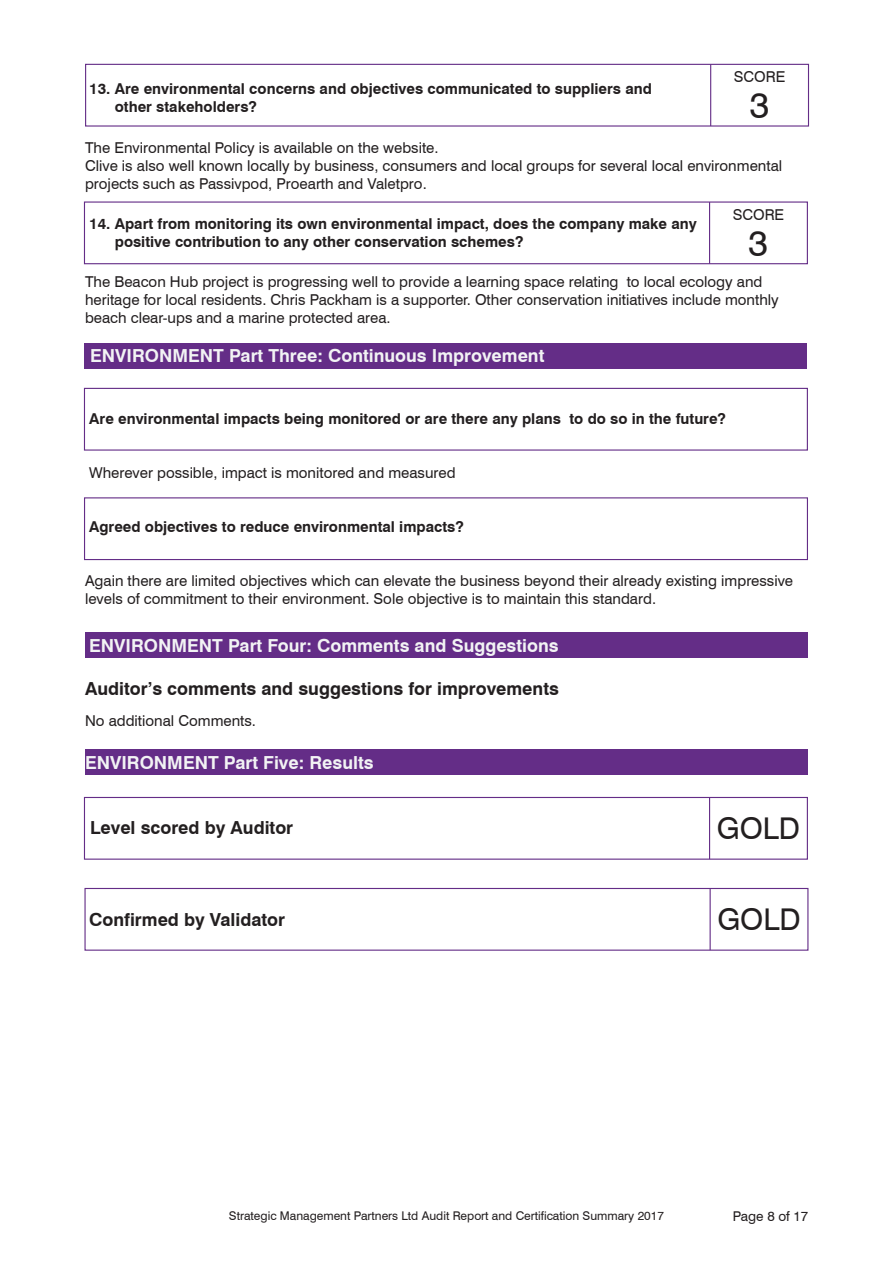
<style>
.page{position:relative;width:893px;height:1263px;background:#fff}
.page>*{position:absolute;margin:0;border:0;box-sizing:border-box;transform-origin:0 0}
.t1{font:36px "Swiss 721 BT";color:#231f20}
.t2{font:30px "Swiss 721 BT";color:#231f20}
.t3{font:700 18px "Swiss 721 BT";color:#f2f3f4}
.t4{font:700 18px "Swiss 721 BT";color:#231f20}
.t5{font:15px/18px "Swiss 721 BT";color:#231f20}
.t6{font:700 15px "Swiss 721 BT";color:#231f20}
.t7{font:13.5px "Swiss 721 BT";color:#231f20}
.t8{font:12px "Swiss 721 BT";color:#231f20}
</style>
<div class="page">
<div style="left:85px;top:632px;width:723px;height:26px;background:#642d87"></div>
<div style="left:84px;top:343px;width:723px;height:26px;background:#642d87"></div>
<div style="left:85px;top:749px;width:723px;height:26px;background:#642d87"></div>
<div style="left:84px;top:797px;width:724px;height:63px;border:1px solid #642d87"></div>
<hr style="left:709px;top:797px;width:1px;height:62px;background:#642d87">
<div style="left:84px;top:888px;width:724px;height:63px;border:1px solid #642d87"></div>
<hr style="left:710px;top:888px;width:1px;height:62px;background:#642d87">
<div style="left:84px;top:497px;width:724px;height:63px;border:1px solid #642d87"></div>
<div style="left:84px;top:388px;width:724px;height:63px;border:1px solid #642d87"></div>
<div style="left:84px;top:201px;width:724px;height:63px;border:1px solid #642d87"></div>
<hr style="left:709px;top:202px;width:1px;height:62px;background:#642d87">
<div style="left:85px;top:64px;width:724px;height:63px;border:1px solid #642d87"></div>
<hr style="left:710px;top:64px;width:1px;height:62px;background:#642d87">
<p class="t5" style="left:734px;top:68px;width:53px">SCORE</p>
<p class="t1" style="left:750px;top:83px;width:21px">3</p>
<p class="t6" style="left:89px;top:80px;width:564px">13. Are environmental concerns and objectives communicated to suppliers and</p>
<p class="t6" style="left:115px;top:98px;width:144px">other stakeholders?</p>
<p class="t5" style="left:85px;top:138px;width:355px">The Environmental Policy is available on the website.</p>
<p class="t5" style="left:85px;top:156px;width:699px">Clive is also well known locally by business, consumers and local groups for several local environmental projects such as Passivpod, Proearth and Valetpro.</p>
<p class="t6" style="left:89px;top:214px;width:609px">14. Apart from monitoring its own environmental impact, does the company make any</p>
<p class="t6" style="left:115px;top:232px;width:410px">positive contribution to any other conservation schemes?</p>
<p class="t5" style="left:85px;top:273px;width:695px">The Beacon Hub project is progressing well to provide a learning space relating to local ecology and heritage for local residents. Chris Packham is a supporter. Other conservation initiatives include monthly beach clear-ups and a marine protected area.</p>
<p class="t3" style="left:90px;top:345px;width:456px">ENVIRONMENT Part Three: Continuous Improvement</p>
<p class="t5" style="left:733px;top:205px;width:53px">SCORE</p>
<p class="t1" style="left:749px;top:221px;width:21px">3</p>
<p class="t6" style="left:89px;top:410px;width:638px">Are environmental impacts being monitored or are there any plans to do so in the future?</p>
<p class="t5" style="left:89px;top:464px;width:368px">Wherever possible, impact is monitored and measured</p>
<p class="t6" style="left:89px;top:518px;width:376px">Agreed objectives to reduce environmental impacts?</p>
<p class="t5" style="left:85px;top:572px;width:710px">Again there are limited objectives which can elevate the business beyond their already existing impressive levels of commitment to their environment. Sole objective is to maintain this standard.</p>
<p class="t3" style="left:89px;top:635px;width:471px">ENVIRONMENT Part Four: Comments and Suggestions</p>
<p class="t4" style="left:85px;top:678px;width:475px">Auditor’s comments and suggestions for improvements</p>
<p class="t5" style="left:85px;top:711px;width:173px">No additional Comments.</p>
<p class="t3" style="left:85px;top:752px;width:290px">ENVIRONMENT Part Five: Results</p>
<p class="t4" style="left:90px;top:816px;width:205px">Level scored by Auditor</p>
<p class="t4" style="left:89px;top:908px;width:197px">Confirmed by Validator</p>
<p class="t2" style="left:717px;top:810px;width:85px">GOLD</p>
<p class="t2" style="left:717px;top:901px;width:85px">GOLD</p>
<p class="t8" style="left:229px;top:1208px;width:437px">Strategic Management Partners Ltd Audit Report and Certification Summary 2017</p>
<p class="t7" style="left:733px;top:1208px;width:77px">Page 8 of 17</p>
</div>
